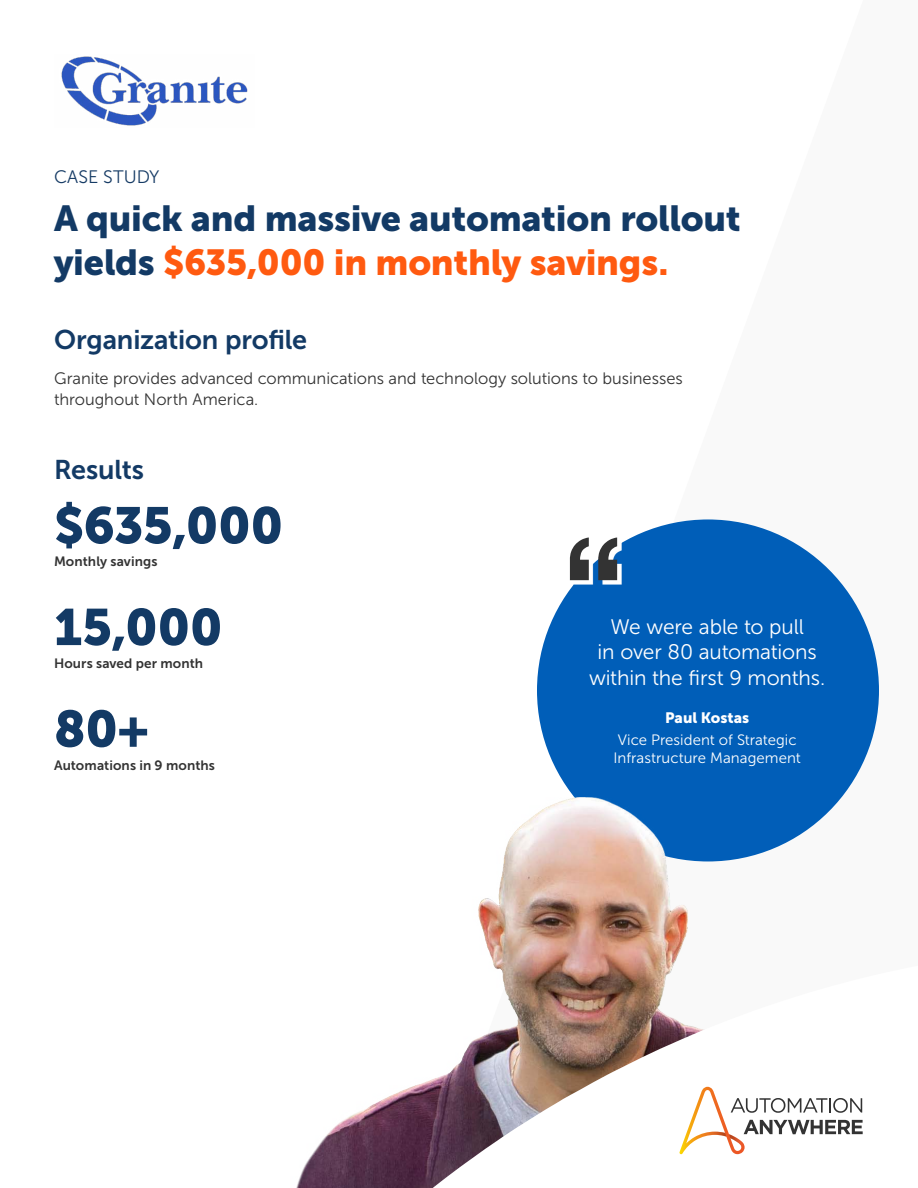
<style>
.page{position:relative;width:918px;height:1188px;background:#fff}
.page>*{position:absolute;margin:0;border:0;box-sizing:border-box;transform-origin:0 0}
.t1{font:51px "Museo Sans 900";letter-spacing:-.005em;color:#133a65}
.t2{font:36px/43.2px "Museo Sans 900";letter-spacing:-.01em;color:#133a65}
.t3{font:27px "Museo Sans 700";letter-spacing:-.005em;color:#133a65}
.t4{font:21px/25.2px "Museo Sans 300";letter-spacing:-.01em;color:#fff;text-align:center}
.t5{font:18px "Museo Sans 300";letter-spacing:.005em;color:#163b65}
.t6{font:16.5px/21px "Museo Sans 300";color:#333}
.t7{font:15px/18px "Museo Sans 300";letter-spacing:.005em;color:#fff}
.t8{font:15px "Museo Sans 900";color:#fff}
.t9{font:13.5px "Museo Sans 700";letter-spacing:.01em;color:#333}
.s1{color:#ff5a10}
</style>
<div class="page">
<div style="left:537px;top:519px;width:342px;height:342px;background:#005eb8;border-radius:50%"></div>
<svg style="left:574px;top:542px;width:47px;height:43px"></svg>
<svg style="left:570px;top:537px;width:47px;height:43px"></svg>
<img style="left:61px;top:56px;width:187px;height:70px">
<img style="left:296px;top:740px;width:513px;height:448px">
<img style="left:333px;top:944px;width:476px;height:244px">
<svg style="left:680px;top:1087px;width:183px;height:67px"></svg>
<p class="t5" style="left:54px;top:167px;width:107px">CASE STUDY</p>
<h2 class="t2" style="left:54px;top:197px;width:688px">A quick and massive automation rollout yields <span class="s1">$635,000 in monthly savings.</span></h2>
<h3 class="t3" style="left:54px;top:325px;width:255px">Organization profile</h3>
<p class="t6" style="left:54px;top:367px;width:630px">Granite provides advanced communications and technology solutions to businesses throughout North America.</p>
<h3 class="t3" style="left:54px;top:455px;width:92px">Results</h3>
<h1 class="t1" style="left:54px;top:497px;width:231px">$635,000</h1>
<p class="t9" style="left:54px;top:554px;width:105px">Monthly savings</p>
<h1 class="t1" style="left:54px;top:598px;width:170px">15,000</h1>
<p class="t9" style="left:54px;top:656px;width:151px">Hours saved per month</p>
<h1 class="t1" style="left:54px;top:700px;width:97px">80+</h1>
<p class="t9" style="left:54px;top:758px;width:163px">Automations in 9 months</p>
<p class="t4" style="left:589px;top:614px;width:238px">We were able to pull<br>in over 80 automations within the first 9 months.</p>
<p class="t8" style="left:665px;top:709px;width:86px">Paul Kostas</p>
<p class="t7" style="left:613px;top:731px;width:189px">Vice President of Strategic<br>Infrastructure Management</p>
</div>
